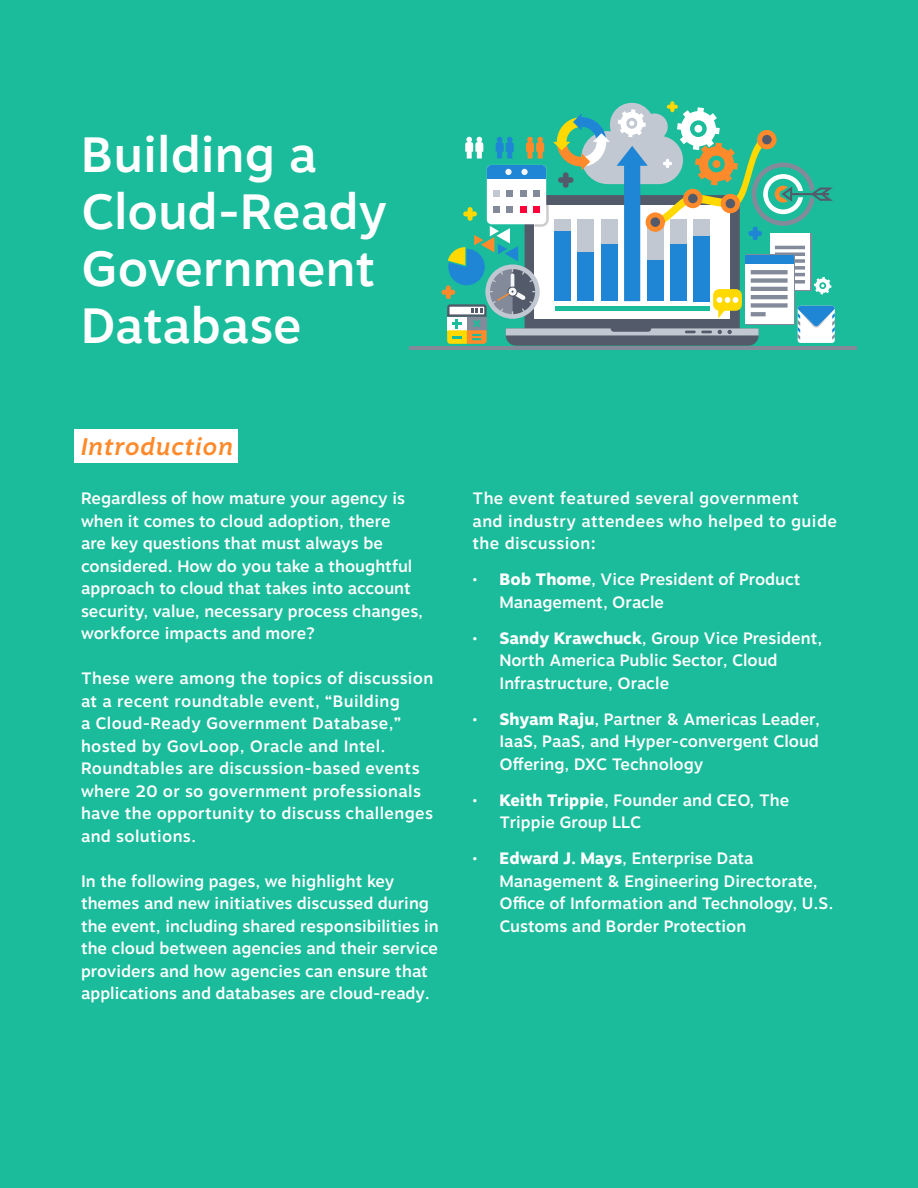
<style>
.page{position:relative;width:918px;height:1188px;background:#1bbc9b}
.page>*{position:absolute;margin:0;border:0;box-sizing:border-box;transform-origin:0 0}
.t1{font:500 49.5px/57px "Motiva Sans";color:#fff}
.t2{font:italic 500 24px "Motiva Sans";letter-spacing:.04em;color:#ff8a2b}
.t3{font:500 16.5px/22.5px "Motiva Sans";color:#fff}
.t4{font:500 16.5px/22.5px "Motiva Sans";letter-spacing:.02em;color:#fff}
.t5{font:500 16.5px/22.5px "Motiva Sans";letter-spacing:.025em;color:#fff}
.s1{font-weight:800}
</style>
<div class="page">
<div style="left:75px;top:430px;width:163px;height:33px;background:#fff"></div>
<hr style="left:409px;top:346px;width:448px;height:3px;background:#838b9a">
<svg style="left:441px;top:101px;width:394px;height:245px"></svg>
<h1 class="t1" style="left:81px;top:127px;width:308px">Building a<br>Cloud-Ready<br>Government<br>Database</h1>
<h2 class="t2" style="left:81px;top:429px;width:154px">Introduction</h2>
<p class="t3" style="left:81px;top:487px;width:344px">Regardless of how mature your agency is when it comes to cloud adoption, there<br>are key questions that must always be considered. How do you take a thoughtful approach to cloud that takes into account security, value, necessary process changes, workforce impacts and more?</p>
<p class="t4" style="left:81px;top:668px;width:354px">These were among the topics of discussion at a recent roundtable event, “Building<br>a Cloud-Ready Government Database,” hosted by GovLoop, Oracle and Intel.<br>Roundtables are discussion-based events where 20 or so government professionals have the opportunity to discuss challenges and solutions.</p>
<p class="t3" style="left:81px;top:870px;width:359px">In the following pages, we highlight key themes and new initiatives discussed during the event, including shared responsibilities in the cloud between agencies and their service providers and how agencies can ensure that applications and databases are cloud-ready.</p>
<p class="t5" style="left:472px;top:488px;width:366px">The event featured several government<br>and industry attendees who helped to guide the discussion:</p>
<p class="t3" style="left:499px;top:569px;width:303px;text-indent:-27px"><span class="s1">• Bob Thome</span>, Vice President of Product<br>Management, Oracle</p>
<p class="t3" style="left:499px;top:627px;width:324px;text-indent:-27px"><span class="s1">• Sandy Krawchuck</span>, Group Vice President,<br>North America Public Sector, Cloud<br>Infrastructure, Oracle</p>
<p class="t3" style="left:499px;top:708px;width:322px;text-align:justify;text-indent:-27px"><span class="s1">• Shyam Raju</span>, Partner &amp; Americas Leader, IaaS, PaaS, and Hyper-convergent Cloud Offering, DXC Technology</p>
<p class="t3" style="left:499px;top:789px;width:291px;text-indent:-27px"><span class="s1">• Keith Trippie</span>, Founder and CEO, The<br>Trippie Group LLC</p>
<p class="t3" style="left:499px;top:848px;width:336px;text-indent:-27px"><span class="s1">• Edward J. Mays</span>, Enterprise Data Management &amp; Engineering Directorate, Office of Information and Technology, U.S.<br>Customs and Border Protection</p>
</div>
